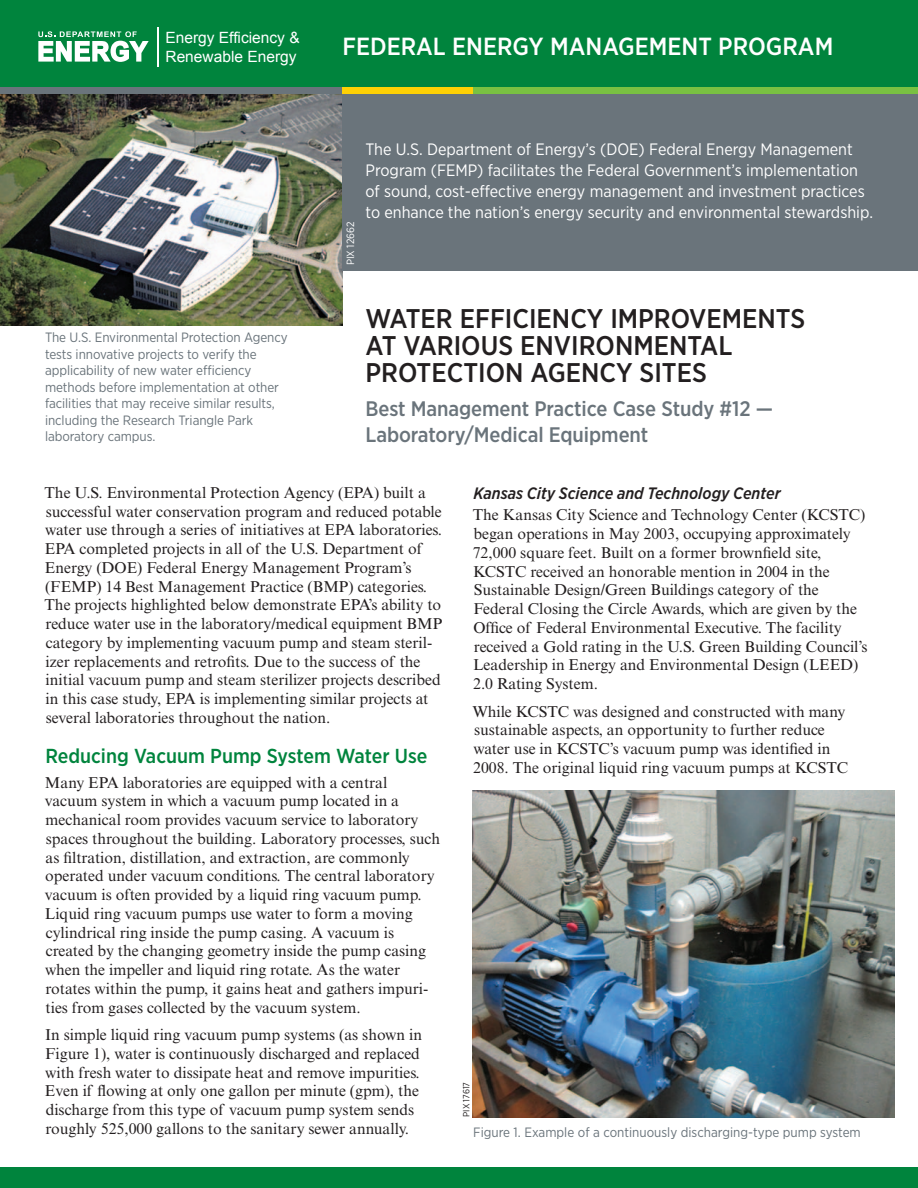
<style>
.page{position:relative;width:918px;height:1188px;background:#fff}
.page>*{position:absolute;margin:0;border:0;box-sizing:border-box;transform-origin:0 0}
.t1{font:500 27px/27px "Gotham Narrow";color:#231f20}
.t2{font:500 24.75px "Gotham Narrow";color:#fff}
.t3{font:500 21px/25.5px "Gotham Narrow";letter-spacing:-.005em;color:#6a747b}
.t4{font:500 20.25px "Gotham Narrow";color:#00843d}
.t5{font:16.5px/21px "Gotham Narrow";color:#fff}
.t6{font:italic 500 16.5px "Gotham Narrow";color:#231f20}
.t7{font:15.75px/18.8px "Times New Roman MT Std";color:#231f20}
.t8{font:15.45px/18.6px "Arial";color:#fff}
.t9{font:13.5px/16.5px "Gotham Narrow";letter-spacing:-.005em;color:#6a747b}
.t10{font:10.5px "Gotham Narrow";letter-spacing:-.005em;color:#fff}
.t11{font:9px "Gotham Narrow";letter-spacing:-.005em;color:#231f20}
</style>
<div class="page">
<img style="left:0;top:94px;width:342px;height:231px">
<div style="left:0;top:0;width:918px;height:94px;background:#00843d"></div>
<div style="left:342px;top:87px;width:576px;height:184px;background:#6a747b"></div>
<div style="left:472px;top:87px;width:446px;height:7px;background:#79c142"></div>
<div style="left:0;top:87px;width:342px;height:7px;background:#6a747b"></div>
<div style="left:342px;top:87px;width:130px;height:7px;background:#fed105"></div>
<hr style="left:157px;top:27px;width:1px;height:39px;background:#fff">
<svg style="left:38px;top:31px;width:111px;height:31px"></svg>
<div style="left:0;top:1168px;width:918px;height:20px;background:#00843d"></div>
<img style="left:472px;top:790px;width:422px;height:327px">
<p class="t8" style="left:165px;top:29px;width:136px">Energy Efficiency &amp;<br>Renewable Energy</p>
<p class="t9" style="left:45px;top:329px;width:244px">The U.S. Environmental Protection Agency tests innovative projects to verify the applicability of new water efficiency methods before implementation at other facilities that may receive similar results, including the Research Triangle Park laboratory campus.</p>
<h2 class="t2" style="left:342px;top:31px;width:492px">FEDERAL ENERGY MANAGEMENT PROGRAM</h2>
<p class="t10" style="left:344px;top:265px;width:45px;rotate:-90deg">PIX 12662</p>
<p class="t5" style="left:366px;top:138px;width:509px">The U.S. Department of Energy’s (DOE) Federal Energy Management Program (FEMP) facilitates the Federal Government’s implementation of sound, cost-effective energy management and investment practices to enhance the nation’s energy security and environmental stewardship.</p>
<h1 class="t1" style="left:366px;top:305px;width:441px">WATER EFFICIENCY IMPROVEMENTS<br>AT VARIOUS ENVIRONMENTAL<br>PROTECTION AGENCY SITES</h1>
<h3 class="t3" style="left:366px;top:396px;width:409px">Best Management Practice Case Study #12 —<br>Laboratory/Medical Equipment</h3>
<p class="t7" style="left:44px;top:483px;width:399px">The U.S. Environmental Protection Agency (EPA) built a successful water conservation program and reduced potable water use through a series of initiatives at EPA laboratories.<br>EPA completed projects in all of the U.S. Department of Energy (DOE) Federal Energy Management Program’s (FEMP) 14 Best Management Practice (BMP) categories.<br>The projects highlighted below demonstrate EPA’s ability to reduce water use in the laboratory/medical equipment BMP category by implementing vacuum pump and steam steril&shy;izer replacements and retrofits. Due to the success of the initial vacuum pump and steam sterilizer projects described in this case study, EPA is implementing similar projects at several laboratories throughout the nation.</p>
<p class="t4" style="left:45px;top:743px;width:384px">Reducing Vacuum Pump System Water Use</p>
<p class="t7" style="left:45px;top:773px;width:397px">Many EPA laboratories are equipped with a central vacuum system in which a vacuum pump located in a mechanical room provides vacuum service to laboratory spaces throughout the building. Laboratory processes, such as filtration, distillation, and extraction, are commonly operated under vacuum conditions. The central laboratory vacuum is often provided by a liquid ring vacuum pump.<br>Liquid ring vacuum pumps use water to form a moving cylindrical ring inside the pump casing. A vacuum is created by the changing geometry inside the pump casing when the impeller and liquid ring rotate. As the water rotates within the pump, it gains heat and gathers impuri&shy;ties from gases collected by the vacuum system.</p>
<p class="t7" style="left:45px;top:1025px;width:379px">In simple liquid ring vacuum pump systems (as shown in Figure 1), water is continuously discharged and replaced with fresh water to dissipate heat and remove impurities.<br>Even if flowing at only one gallon per minute (gpm), the discharge from this type of vacuum pump system sends roughly 525,000 gallons to the sanitary sewer annually.</p>
<p class="t6" style="left:473px;top:482px;width:309px">Kansas City Science and Technology Center</p>
<p class="t7" style="left:473px;top:506px;width:396px">The Kansas City Science and Technology Center (KCSTC) began operations in May 2003, occupying approximately 72,000 square feet. Built on a former brownfield site, KCSTC received an honorable mention in 2004 in the Sustainable Design/Green Buildings category of the Federal Closing the Circle Awards, which are given by the Office of Federal Environmental Executive. The facility received a Gold rating in the U.S. Green Building Council’s Leadership in Energy and Environmental Design (LEED)<br>2.0 Rating System.</p>
<p class="t7" style="left:473px;top:702px;width:377px">While KCSTC was designed and constructed with many sustainable aspects, an opportunity to further reduce water use in KCSTC’s vacuum pump was identified in 2008. The original liquid ring vacuum pumps at KCSTC</p>
<p class="t11" style="left:461px;top:1117px;width:36px;rotate:-90deg">PIX 17617</p>
<p class="t9" style="left:473px;top:1124px;width:389px">Figure 1. Example of a continuously discharging-type pump system</p>
</div>
